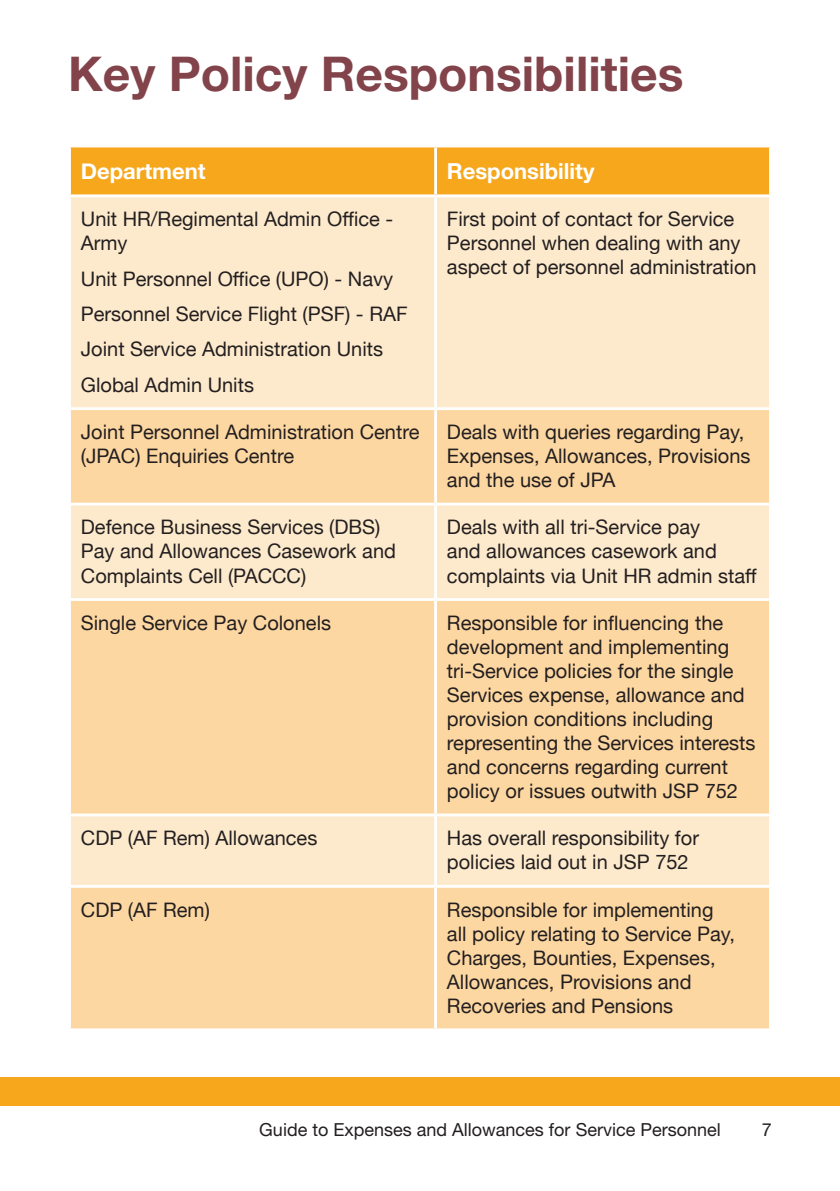
<style>
.page{position:relative;width:840px;height:1191px;background:#fff}
.page>*{position:absolute;margin:0;border:0;box-sizing:border-box;transform-origin:0 0}
.bold_24{font:700 48px "Helvetica Neue LT Std";color:#82434a}
.t1{font:700 22px "Helvetica Neue";color:#fff}
.t2{font:20px/24px "Helvetica Neue";color:#231f20}
.t3{font:18px "Helvetica Neue LT Std";color:#231f20}
</style>
<div class="page">
<div style="left:71px;top:147px;width:697px;height:47px;background:#f7a71c"></div>
<div style="left:71px;top:197px;width:697px;height:210px;background:#fdeacc"></div>
<svg style="left:71px;top:410px;width:697px;height:618px;background:#fddcac"></svg>
<hr style="left:434px;top:147px;width:3px;height:47px;background:#fff">
<hr style="left:434px;top:197px;width:3px;height:210px;background:#fff">
<hr style="left:434px;top:410px;width:3px;height:92px;background:#fff">
<hr style="left:68px;top:502px;width:367px;height:3px;background:#fff">
<hr style="left:435px;top:502px;width:336px;height:3px;background:#fff">
<hr style="left:434px;top:505px;width:3px;height:93px;background:#fff">
<hr style="left:68px;top:598px;width:367px;height:3px;background:#fff">
<hr style="left:435px;top:598px;width:336px;height:3px;background:#fff">
<hr style="left:434px;top:601px;width:3px;height:212px;background:#fff">
<hr style="left:68px;top:813px;width:367px;height:3px;background:#fff">
<hr style="left:435px;top:813px;width:336px;height:3px;background:#fff">
<hr style="left:434px;top:816px;width:3px;height:69px;background:#fff">
<hr style="left:68px;top:885px;width:367px;height:2px;background:#fff">
<hr style="left:435px;top:885px;width:336px;height:2px;background:#fff">
<hr style="left:434px;top:887px;width:3px;height:141px;background:#fff">
<div style="left:0;top:1077px;width:839px;height:29px;background:#f7a71c"></div>
<p class="bold_24" style="left:68px;top:44px;width:616px">Key Policy Responsibilities</p>
<p class="t1" style="left:81px;top:154px;width:126px">Department</p>
<p class="t1" style="left:446px;top:154px;width:149px">Responsibility</p>
<p class="t2" style="left:81px;top:208px;width:313px">Unit HR/Regimental Admin Office -<br>Army</p>
<p class="t2" style="left:81px;top:268px;width:313px">Unit Personnel Office (UPO) - Navy</p>
<p class="t2" style="left:81px;top:303px;width:328px">Personnel Service Flight (PSF) - RAF</p>
<p class="t2" style="left:81px;top:338px;width:303px">Joint Service Administration Units</p>
<p class="t2" style="left:81px;top:374px;width:174px">Global Admin Units</p>
<p class="t2" style="left:446px;top:208px;width:311px">First point of contact for Service<br>Personnel when dealing with any aspect of personnel administration</p>
<p class="t2" style="left:81px;top:421px;width:340px">Joint Personnel Administration Centre (JPAC) Enquiries Centre</p>
<p class="t2" style="left:446px;top:421px;width:305px">Deals with queries regarding Pay,<br>Expenses, Allowances, Provisions and the use of JPA</p>
<p class="t2" style="left:81px;top:516px;width:316px">Defence Business Services (DBS)<br>Pay and Allowances Casework and<br>Complaints Cell (PACCC)</p>
<p class="t2" style="left:446px;top:516px;width:311px">Deals with all tri-Service pay<br>and allowances casework and complaints via Unit HR admin staff</p>
<p class="t2" style="left:81px;top:612px;width:251px">Single Service Pay Colonels</p>
<p class="t2" style="left:446px;top:612px;width:310px">Responsible for influencing the development and implementing tri-Service policies for the single Services expense, allowance and provision conditions including representing the Services interests and concerns regarding current policy or issues outwith JSP 752</p>
<p class="t2" style="left:81px;top:827px;width:238px">CDP (AF Rem) Allowances</p>
<p class="t2" style="left:446px;top:827px;width:253px">Has overall responsibility for policies laid out in JSP 752</p>
<p class="t2" style="left:81px;top:898px;width:130px">CDP (AF Rem)</p>
<p class="t2" style="left:446px;top:898px;width:289px">Responsible for implementing all policy relating to Service Pay,<br>Charges, Bounties, Expenses,<br>Allowances, Provisions and<br>Recoveries and Pensions</p>
<p class="t3" style="left:259px;top:1118px;width:462px">Guide to Expenses and Allowances for Service Personnel</p>
<p class="t3" style="left:761px;top:1118px;width:12px">7</p>
</div>
